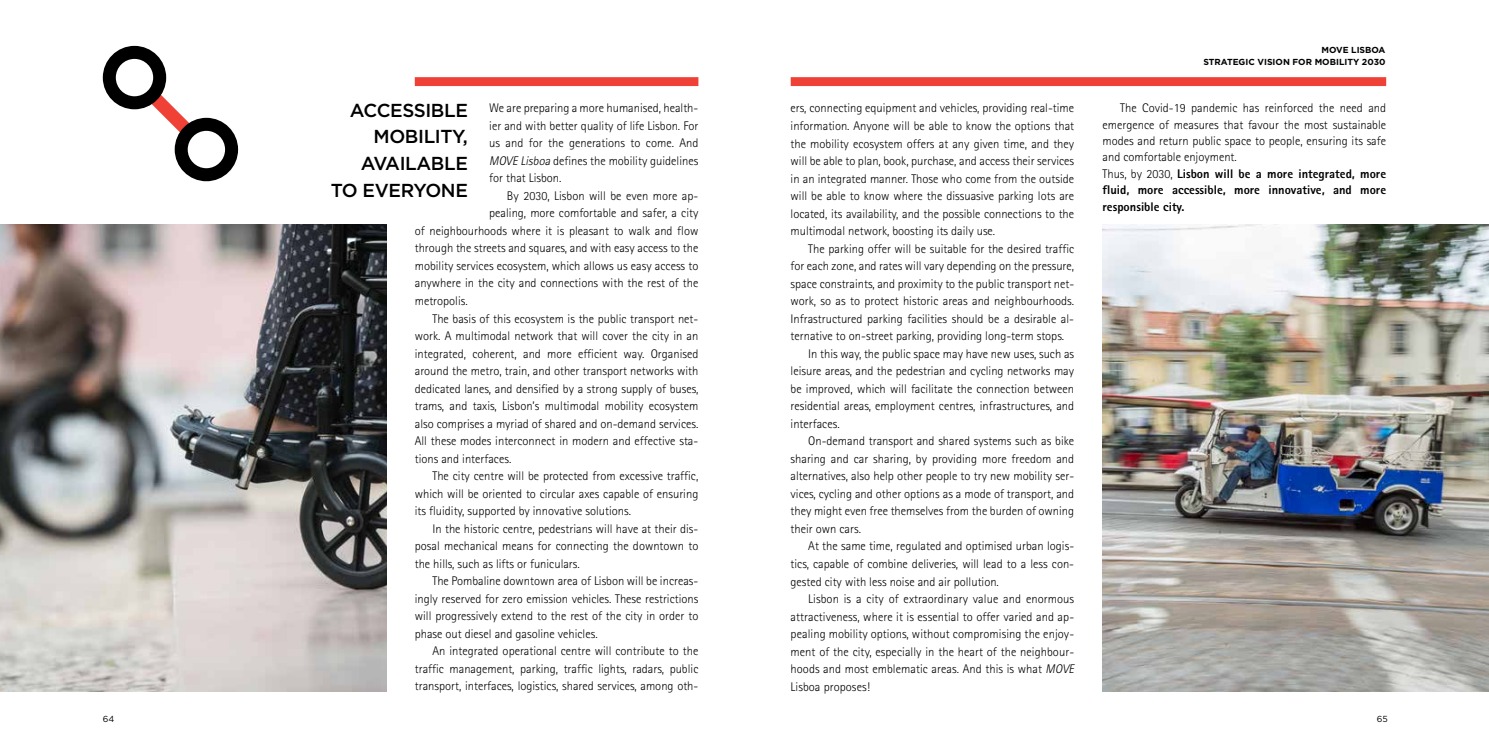
<style>
.page{position:relative;width:1489px;height:745px;background:#fff}
.page>*{position:absolute;margin:0;border:0;box-sizing:border-box;transform-origin:0 0}
.t1{font:500 18.75px/26.9px "Gotham";letter-spacing:-.02em;color:#000;text-align:right}
.t2{font:300 12.5px/17.5px "Rotis Sans Serif";color:#000;text-align:justify}
.t3{font:800 12.5px "Rotis Sans Serif";color:#000}
.t4{font:700 8.75px/12.5px "Gotham";color:#000;text-align:right}
.t5{font:8.75px "Gotham";color:#000}
.s1{font-style:italic}
.s2{font-weight:800}
</style>
<div class="page">
<img style="left:1102px;top:224px;width:386px;height:467px">
<svg style="left:103px;top:46px;width:135px;height:135px"></svg>
<div style="left:415px;top:77px;width:283px;height:9px;background:#ef4136"></div>
<div style="left:790px;top:77px;width:595px;height:9px;background:#ef4136"></div>
<img style="left:0;top:224px;width:386px;height:467px">
<h1 class="t1" style="left:331px;top:96px;width:139px">ACCESSIBLE<br>MOBILITY,<br>AVAILABLE<br>TO EVERYONE</h1>
<p class="t2" style="left:790px;top:99px;width:285px">ers, connecting equipment and vehicles, providing real-time information. Anyone will be able to know the options that the mobility ecosystem offers at any given time, and they will be able to plan, book, purchase, and access their services in an integrated manner. Those who come from the outside will be able to know where the dissuasive parking lots are located, its availability, and the possible connections to the multimodal network, boosting its daily use.</p>
<p class="t2" style="left:808px;top:239px;width:267px">The parking offer will be suitable for the desired traffic</p>
<p class="t2" style="left:790px;top:257px;width:285px">for each zone, and rates will vary depending on the pressure,</p>
<p class="t2" style="left:790px;top:274px;width:285px">space constraints, and proximity to the public transport net-</p>
<p class="t2" style="left:790px;top:292px;width:285px">work, so as to protect historic areas and neighbourhoods.</p>
<p class="t2" style="left:790px;top:309px;width:285px">Infrastructured parking facilities should be a desirable al-</p>
<p class="t2" style="left:790px;top:327px;width:275px">ternative to on-street parking, providing long-term stops.</p>
<p class="t2" style="left:808px;top:344px;width:267px">In this way, the public space may have new uses, such as</p>
<p class="t2" style="left:790px;top:362px;width:285px">leisure areas, and the pedestrian and cycling networks may</p>
<p class="t2" style="left:790px;top:379px;width:285px">be improved, which will facilitate the connection between</p>
<p class="t2" style="left:790px;top:397px;width:285px">residential areas, employment centres, infrastructures, and</p>
<p class="t2" style="left:790px;top:414px;width:51px">interfaces.</p>
<p class="t2" style="left:808px;top:432px;width:267px">On-demand transport and shared systems such as bike</p>
<p class="t2" style="left:790px;top:449px;width:285px">sharing and car sharing, by providing more freedom and</p>
<p class="t2" style="left:790px;top:467px;width:285px">alternatives, also help other people to try new mobility ser-</p>
<p class="t2" style="left:790px;top:484px;width:285px">vices, cycling and other options as a mode of transport, and</p>
<p class="t2" style="left:790px;top:502px;width:285px">they might even free themselves from the burden of owning</p>
<p class="t2" style="left:790px;top:519px;width:72px">their own cars.</p>
<p class="t2" style="left:808px;top:537px;width:267px">At the same time, regulated and optimised urban logis-</p>
<p class="t2" style="left:790px;top:554px;width:285px">tics, capable of combine deliveries, will lead to a less con-</p>
<p class="t2" style="left:790px;top:572px;width:210px">gested city with less noise and air pollution.</p>
<p class="t2" style="left:808px;top:589px;width:267px">Lisbon is a city of extraordinary value and enormous</p>
<p class="t2" style="left:790px;top:607px;width:285px">attractiveness, where it is essential to offer varied and ap-</p>
<p class="t2" style="left:790px;top:624px;width:285px">pealing mobility options, without compromising the enjoy-</p>
<p class="t2" style="left:790px;top:642px;width:285px">ment of the city, especially in the heart of the neighbour-</p>
<p class="t2" style="left:790px;top:659px;width:287px">hoods and most emblematic areas. And this is what <span class="s1">MOVE</span></p>
<p class="t2" style="left:790px;top:677px;width:81px">Lisboa proposes!</p>
<p class="t2" style="left:489px;top:99px;width:211px">We are preparing a more humanised, health&shy;ier and with better quality of life Lisbon. For us and for the generations to come. And <span class="s1">MOVE Lisboa</span> defines the mobility guidelines for that Lisbon.</p>
<p class="t2" style="left:507px;top:187px;width:193px">By 2030, Lisbon will be even more ap-</p>
<p class="t2" style="left:489px;top:204px;width:211px">pealing, more comfortable and safer, a city</p>
<p class="t2" style="left:415px;top:222px;width:285px">of neighbourhoods where it is pleasant to walk and flow</p>
<p class="t2" style="left:415px;top:239px;width:285px">through the streets and squares, and with easy access to the</p>
<p class="t2" style="left:415px;top:257px;width:285px">mobility services ecosystem, which allows us easy access to</p>
<p class="t2" style="left:415px;top:274px;width:285px">anywhere in the city and connections with the rest of the</p>
<p class="t2" style="left:415px;top:292px;width:54px">metropolis.</p>
<p class="t2" style="left:432px;top:309px;width:267px">The basis of this ecosystem is the public transport net-</p>
<p class="t2" style="left:415px;top:327px;width:285px">work. A multimodal network that will cover the city in an</p>
<p class="t2" style="left:415px;top:344px;width:285px">integrated, coherent, and more efficient way. Organised</p>
<p class="t2" style="left:415px;top:362px;width:285px">around the metro, train, and other transport networks with</p>
<p class="t2" style="left:415px;top:379px;width:285px">dedicated lanes, and densified by a strong supply of buses,</p>
<p class="t2" style="left:415px;top:397px;width:285px">trams, and taxis, Lisbon’s multimodal mobility ecosystem</p>
<p class="t2" style="left:415px;top:414px;width:285px">also comprises a myriad of shared and on-demand services.</p>
<p class="t2" style="left:415px;top:432px;width:285px">All these modes interconnect in modern and effective sta-</p>
<p class="t2" style="left:415px;top:449px;width:98px">tions and interfaces.</p>
<p class="t2" style="left:432px;top:467px;width:267px">The city centre will be protected from excessive traffic,</p>
<p class="t2" style="left:415px;top:484px;width:285px">which will be oriented to circular axes capable of ensuring</p>
<p class="t2" style="left:415px;top:502px;width:218px">its fluidity, supported by innovative solutions.</p>
<p class="t2" style="left:432px;top:519px;width:267px">In the historic centre, pedestrians will have at their dis-</p>
<p class="t2" style="left:415px;top:537px;width:285px">posal mechanical means for connecting the downtown to</p>
<p class="t2" style="left:415px;top:554px;width:166px">the hills, such as lifts or funiculars.</p>
<p class="t2" style="left:432px;top:572px;width:267px">The Pombaline downtown area of Lisbon will be increas-</p>
<p class="t2" style="left:415px;top:589px;width:285px">ingly reserved for zero emission vehicles. These restrictions</p>
<p class="t2" style="left:415px;top:607px;width:285px">will progressively extend to the rest of the city in order to</p>
<p class="t2" style="left:415px;top:624px;width:184px">phase out diesel and gasoline vehicles.</p>
<p class="t2" style="left:432px;top:642px;width:267px">An integrated operational centre will contribute to the</p>
<p class="t2" style="left:415px;top:659px;width:285px">traffic management, parking, traffic lights, radars, public</p>
<p class="t2" style="left:415px;top:677px;width:285px">transport, interfaces, logistics, shared services, among oth-</p>
<p class="t4" style="left:1203px;top:43px;width:183px">MOVE LISBOA<br>STRATEGIC VISION FOR MOBILITY 2030</p>
<p class="t2" style="left:1102px;top:100px;width:285px;line-height:16.2px;text-align:left;text-indent:18px">The Covid-19 pandemic has reinforced the need and emergence of measures that favour the most sustainable modes and return public space to people, ensuring its safe and comfortable enjoyment.<br>Thus, by 2030, <span class="s2">Lisbon will be a more integrated, more fluid, more accessible, more innovative, and more</span></p>
<p class="t3" style="left:1102px;top:199px;width:83px">responsible city.</p>
<p class="t5" style="left:103px;top:713px;width:13px">64</p>
<p class="t5" style="left:1376px;top:713px;width:13px">65</p>
</div>
